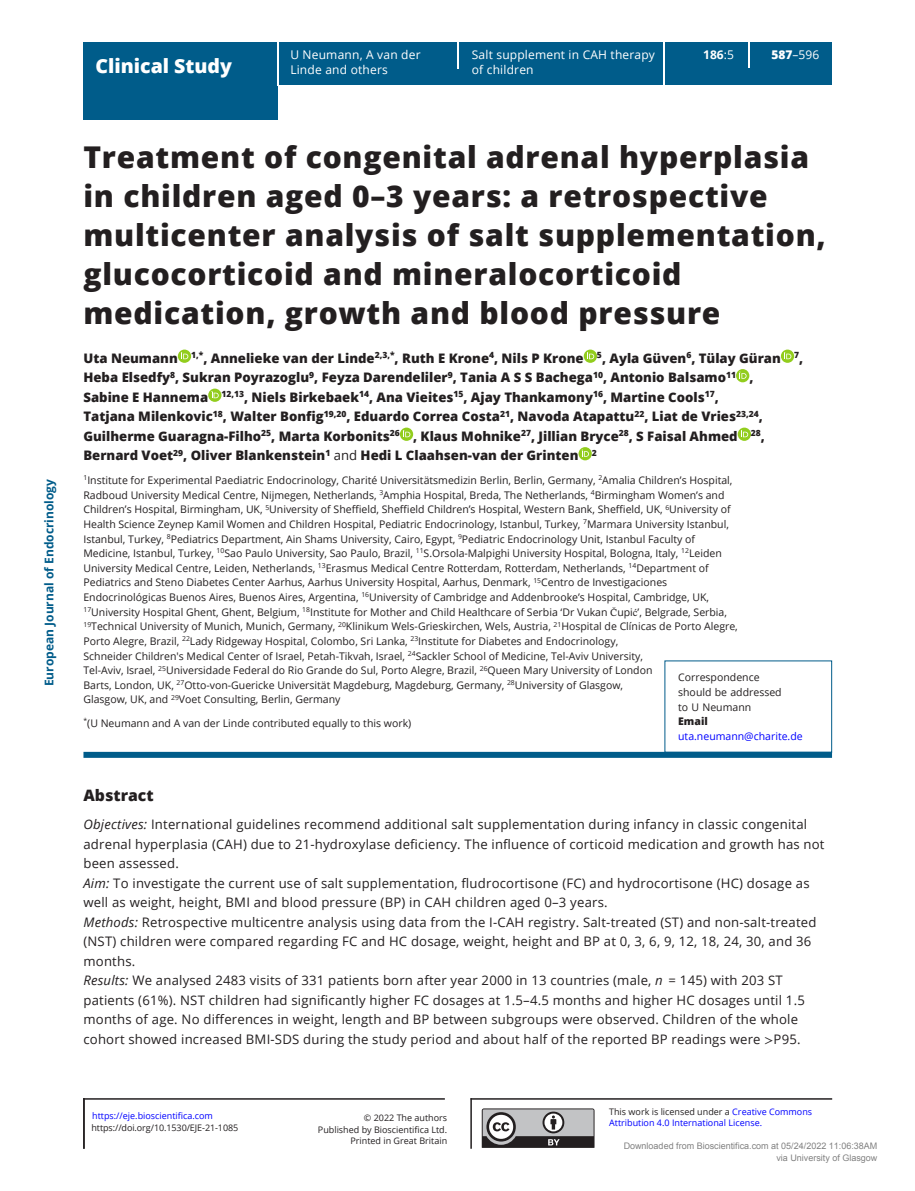
<style>
.page{position:relative;width:915px;height:1191px;background:#fff}
.page>*{position:absolute;margin:0;border:0;box-sizing:border-box;transform-origin:0 0}
.CT{font:800 30px/39px "Open Sans";letter-spacing:.025em;color:#231f20}
.AT{font:800 19.5px "Open Sans";color:#fff}
.ABS_H{font:800 15.75px "Open Sans";color:#231f20}
.ABS_TXT{font:13.2px/19.5px "Open Sans";letter-spacing:.015em;color:#231f20}
.AU{font:800 13.2px/19.5px "Open Sans";color:#231f20}
.t1{font:12px/14.7px "Open Sans";letter-spacing:.015em;color:#fff}
.t2{font:700 12px "Open Sans";color:#005c8a}
.t3{font:700 12px "Open Sans";color:#fff}
.Address{font:10.5px/14.7px "Open Sans";color:#231f20}
.FN{font:10.5px "Open Sans";color:#231f20}
.Corres{font:10.5px "Open Sans";color:#231f20}
.Corres-2{font:10.5px "Open Sans";color:#00f}
.Corres-3{font:800 10.5px "Open Sans";color:#231f20}
.t4{font:9px/11.2px "Open Sans";color:#00f}
.DOI{font:9px "Open Sans";color:#231f20}
.t5{font:9px/12px "Arial";color:rgb(0 0 0/.5);text-align:right}
.s1{font-weight:400}
.s2{font-weight:800}
.s3{font-family:"STIX Two Text"}
.s4{font-style:italic}
.s5{font-family:"STIX General"}
.s6{color:#231f20}
</style>
<div class="page">
<div style="left:83px;top:84px;width:194px;height:35px;background:#005c8a"></div>
<div style="left:83px;top:42px;width:748px;height:43px;background:#005c8a"></div>
<hr style="left:277px;top:42px;width:1px;height:43px;background:#fff">
<hr style="left:663px;top:42px;width:1px;height:43px;background:#fff">
<hr style="left:457px;top:42px;width:2px;height:26px;background:#fff">
<hr style="left:747px;top:43px;width:2px;height:25px;background:#fff">
<div style="left:83px;top:752px;width:748px;height:6px;background:#005c8a"></div>
<svg style="left:178px;top:349px;width:13px;height:14px"></svg>
<svg style="left:181px;top:352px;width:7px;height:7px"></svg>
<svg style="left:583px;top:349px;width:13px;height:14px"></svg>
<svg style="left:586px;top:352px;width:8px;height:7px"></svg>
<svg style="left:780px;top:349px;width:13px;height:14px"></svg>
<svg style="left:783px;top:352px;width:8px;height:7px"></svg>
<svg style="left:735px;top:369px;width:14px;height:13px"></svg>
<svg style="left:739px;top:371px;width:7px;height:8px"></svg>
<svg style="left:208px;top:388px;width:13px;height:14px"></svg>
<svg style="left:211px;top:391px;width:8px;height:7px"></svg>
<svg style="left:400px;top:427px;width:13px;height:14px"></svg>
<svg style="left:403px;top:430px;width:7px;height:7px"></svg>
<svg style="left:737px;top:427px;width:13px;height:14px"></svg>
<svg style="left:740px;top:430px;width:8px;height:7px"></svg>
<svg style="left:578px;top:447px;width:13px;height:13px"></svg>
<svg style="left:581px;top:449px;width:7px;height:8px"></svg>
<hr style="left:83px;top:1098px;width:361px;height:1px;background:#231f20">
<hr style="left:83px;top:1098px;width:2px;height:50px;background:#231f20">
<hr style="left:470px;top:1098px;width:1px;height:50px;background:#231f20">
<hr style="left:470px;top:1098px;width:361px;height:1px;background:#231f20">
<svg style="left:481px;top:1108px;width:113px;height:39px;background:#908f91"></svg>
<p class="AT" style="left:95px;top:51px;width:138px">Clinical Study</p>
<p class="t1" style="left:290px;top:47px;width:132px">U Neumann, A van der</p>
<p class="t3" style="left:703px;top:47px;width:32px">186<span class="s1">:5</span></p>
<p class="t1" style="left:771px;top:47px;width:49px"><span class="s2">587</span>–596</p>
<p class="t1" style="left:290px;top:62px;width:99px">Linde and others</p>
<p class="t1" style="left:471px;top:47px;width:185px">Salt supplement in CAH therapy of children</p>
<p class="t2" style="left:40px;top:686px;width:209px;rotate:-90deg">European Journal of Endocrinology</p>
<p class="CT" style="left:83px;top:136px;width:743px">Treatment of congenital adrenal hyperplasia in children aged 0–3 years: a retrospective multicenter analysis of salt supplementation, glucocorticoid and mineralocorticoid medication, growth and blood pressure</p>
<p class="AU" style="left:83px;top:347px;width:721px">Uta Neumann <sup>1,*</sup>, Annelieke van der Linde<sup>2,3,*</sup>, Ruth E Krone<sup>4</sup>, Nils P Krone <sup>5</sup>, Ayla Güven<sup>6</sup>, Tülay Güran <sup>7</sup>, Heba Elsedfy<sup>8</sup>, Sukran Poyrazoglu<sup>9</sup>, Feyza Darendeliler<sup>9</sup>, Tania A S S Bachega<sup>10</sup>, Antonio Balsamo<sup>11</sup> ,<br>Sabine E Hannema <sup>12,13</sup>, Niels Birkebaek<sup>14</sup>, Ana Vieites<sup>15</sup>, Ajay Thankamony<sup>16</sup>, Martine Cools<sup>17</sup>,<br>Tatjana Milenkovic<sup>18</sup>, Walter Bonfig<sup>19,20</sup>, Eduardo Correa Costa<sup>21</sup>, Navoda Atapattu<sup>22</sup>, Liat de Vries<sup>23,24</sup>, Guilherme Guaragna-Filho<sup>25</sup>, Marta Korbonits<sup>26</sup> , Klaus Mohnike<sup>27</sup>, Jillian Bryce<sup>28</sup>, S Faisal Ahmed <sup>28</sup>, Bernard Voet<sup>29</sup>, Oliver Blankenstein<sup>1</sup> <span class="s1">and</span> Hedi L Claahsen-van der Grinten <sup>2</sup></p>
<p class="Address" style="left:83px;top:472px;width:655px"><sup>1</sup>Institute for Experimental Paediatric Endocrinology, Charité Universitätsmedizin Berlin, Berlin, Germany, <sup>2</sup>Amalia Children’s Hospital, Radboud University Medical Centre, Nijmegen, Netherlands, <sup>3</sup>Amphia Hospital, Breda, The Netherlands, <sup>4</sup>Birmingham Women’s and Children’s Hospital, Birmingham, UK, <sup>5</sup>University of Sheffield, Sheffield Children’s Hospital, Western Bank, Sheffield, UK, <sup>6</sup>University of Health Science Zeynep Kamil Women and Children Hospital, Pediatric Endocrinology, Istanbul, Turkey, <sup>7</sup>Marmara University Istanbul, Istanbul, Turkey, <sup>8</sup>Pediatrics Department, Ain Shams University, Cairo, Egypt, <sup>9</sup>Pediatric Endocrinology Unit, Istanbul Faculty of Medicine, Istanbul, Turkey, <sup>10</sup>Sao Paulo University, Sao Paulo, Brazil, <sup>11</sup>S.Orsola-Malpighi University Hospital, Bologna, Italy, <sup>12</sup>Leiden University Medical Centre, Leiden, Netherlands, <sup>13</sup>Erasmus Medical Centre Rotterdam, Rotterdam, Netherlands, <sup>14</sup>Department of Pediatrics and Steno Diabetes Center Aarhus, Aarhus University Hospital, Aarhus, Denmark, <sup>15</sup>Centro de Investigaciones Endocrinológicas Buenos Aires, Buenos Aires, Argentina, <sup>16</sup>University of Cambridge and Addenbrooke’s Hospital, Cambridge, UK, <sup>17</sup>University Hospital Ghent, Ghent, Belgium, <sup>18</sup>Institute for Mother and Child Healthcare of Serbia ‘Dr Vukan <span class="s3">Č</span>upi<span class="s3">ć</span>’, Belgrade, Serbia, <sup>19</sup>Technical University of Munich, Munich, Germany, <sup>20</sup>Klinikum Wels-Grieskirchen, Wels, Austria, <sup>21</sup>Hospital de Clínicas de Porto Alegre, Porto Alegre, Brazil, <sup>22</sup>Lady Ridgeway Hospital, Colombo, Sri Lanka, <sup>23</sup>Institute for Diabetes and Endocrinology,<br>Schneider Children's Medical Center of Israel, Petah-Tikvah, Israel, <sup>24</sup>Sackler School of Medicine, Tel-Aviv University,<br>Tel-Aviv, Israel, <sup>25</sup>Universidade Federal do Rio Grande do Sul, Porto Alegre, Brazil, <sup>26</sup>Queen Mary University of London<br>Barts, London, UK, <sup>27</sup>Otto-von-Guericke Universität Magdeburg, Magdeburg, Germany, <sup>28</sup>University of Glasgow,<br>Glasgow, UK, and <sup>29</sup>Voet Consulting, Berlin, Germany</p>
<p class="FN" style="left:83px;top:716px;width:329px"><sup>*</sup>(U Neumann and A van der Linde contributed equally to this work)</p>
<p class="Corres" style="left:678px;top:670px;width:83px">Correspondence</p>
<p class="Corres" style="left:678px;top:685px;width:105px">should be addressed</p>
<p class="Corres" style="left:678px;top:699px;width:74px">to U Neumann</p>
<p class="Corres-3" style="left:678px;top:713px;width:31px">Email</p>
<p class="Corres-2" style="left:678px;top:729px;width:126px">uta.neumann@charite.de</p>
<p class="ABS_H" style="left:83px;top:783px;width:72px">Abstract</p>
<p class="ABS_TXT" style="left:83px;top:814px;width:742px"><span class="s4">Objectives:</span> International guidelines recommend additional salt supplementation during infancy in classic congenital adrenal hyperplasia (CAH) due to 21-hydroxylase deficiency. The influence of corticoid medication and growth has not been assessed.</p>
<p class="ABS_TXT" style="left:83px;top:872px;width:727px"><span class="s4">Aim:</span> To investigate the current use of salt supplementation, fludrocortisone (FC) and hydrocortisone (HC) dosage as well as weight, height, BMI and blood pressure (BP) in CAH children aged 0–3 years.</p>
<p class="ABS_TXT" style="left:83px;top:911px;width:734px"><span class="s4">Methods:</span> Retrospective multicentre analysis using data from the I-CAH registry. Salt-treated (ST) and non-salt-treated (NST) children were compared regarding FC and HC dosage, weight, height and BP at 0, 3, 6, 9, 12, 18, 24, 30, and 36 months.</p>
<p class="ABS_TXT" style="left:83px;top:970px;width:722px"><span class="s4">Results:</span> We analysed 2483 visits of 331 patients born after year 2000 in 13 countries (male, <span class="s4">n</span> = 145) with 203 ST patients (61%). NST children had significantly higher FC dosages at 1.5–4.5 months and higher HC dosages until 1.5 months of age. No differences in weight, length and BP between subgroups were observed. Children of the whole cohort showed increased BMI-SDS during the study period and about half of the reported BP readings were <span class="s5">&gt;</span>P95.</p>
<p class="t4" style="left:92px;top:1110px;width:122px">https://eje.bioscientifica.com</p>
<p class="DOI" style="left:364px;top:1112px;width:85px">© 2022 The authors</p>
<p class="DOI" style="left:91px;top:1121px;width:148px">https://doi.org/10.1530/EJE-21-1085</p>
<p class="DOI" style="left:318px;top:1123px;width:131px">Published by Bioscientifica Ltd.</p>
<p class="DOI" style="left:350px;top:1134px;width:98px">Printed in Great Britain</p>
<p class="t4" style="left:609px;top:1106px;width:204px"><span class="s6">This work is licensed under a</span> Creative Commons<br>Attribution 4.0 International License.</p>
<p class="t5" style="left:623px;top:1139px;width:255px">Downloaded from Bioscientifica.com at 05/24/2022 11:06:38AM via University of Glasgow</p>
</div>
